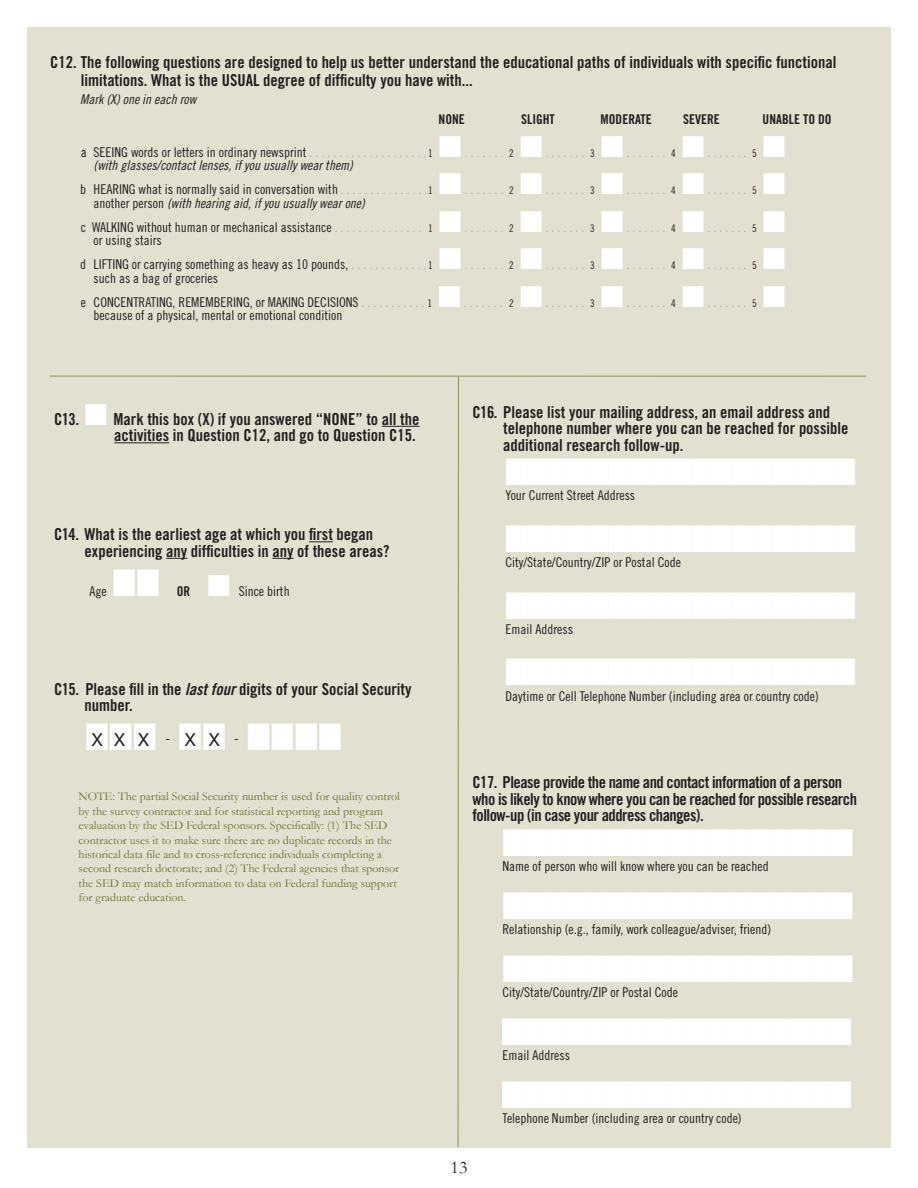
<style>
.page{position:relative;width:918px;height:1188px;background:#fff}
.page>*{position:absolute;margin:0;border:0;box-sizing:border-box;transform-origin:0 0}
.t1{font:38.1px "Zapf Dingbats";color:#fff;scale:.79 1}
.t2{font:38.1px "Zapf Dingbats";color:#fff;scale:.8 1}
.t3{font:30px "Zapf Dingbats";color:#fff}
.t4{font:18px "Helvetica Neue LT Std";color:#231f20}
.t5{font:18px "Garamond";color:#231f20}
.t6{font:16.5px/16.5px "Trade Gothic LT Std Bd Cn 20";color:#231f20}
.t7{font:16.5px/16.5px "Trade Gothic LT Std Bd Cn 20";letter-spacing:-.03em;color:#231f20}
.t8{font:13.5px/24px "Trade Gothic LT Std Cn 18";color:#231f20}
.t9{font:13.5px "Trade Gothic LT Std Cn 18";color:#a8a9ad}
.t10{font:13.5px "Trade Gothic LT Std Cn 18 Obl";color:#231f20}
.t11{font:13.5px "Trade Gothic LT Std Bd Cn 20";color:#231f20}
.t12{font:12px/14.4px "Garamond";color:#6e712e}
.s1{color:#231f20}
.s2{font-size:10.5px;color:#231f20}
.s3{color:#fff}
.s4{color:#a8a9ad}
.s5{font-size:10.5px}
.s6{font-family:"Trade Gothic LT Std Cn 18"}
.s7{font-family:"Trade Gothic LT Std Bd Cn 20 Obl"}
</style>
<div class="page">
<div style="left:27px;top:27px;width:864px;height:1121px;background:#e2e1d1"></div>
<hr style="left:458px;top:376px;width:1px;height:771px;background:#90905c">
<hr style="left:382px;top:426px;width:37px;height:1px;background:#231f20">
<hr style="left:114px;top:442px;width:55px;height:1px;background:#231f20">
<svg style="left:309px;top:541px;width:24px;height:1px"></svg>
<svg style="left:166px;top:558px;width:21px;height:1px"></svg>
<svg style="left:272px;top:558px;width:21px;height:1px"></svg>
<hr style="left:50px;top:376px;width:816px;height:1px;background:#90905c">
<p class="t6" style="left:81px;top:53px;width:757px;line-height:18px;text-indent:-31px">C12. The following questions are designed to help us better understand the educational paths of individuals with specific functional limitations. What is the USUAL degree of difficulty you have with...</p>
<p class="t10" style="left:80px;top:91px;width:118px">Mark (X) one in each row</p>
<p class="t11" style="left:439px;top:111px;width:28px">NONE</p>
<p class="t11" style="left:521px;top:111px;width:35px">SLIGHT</p>
<p class="t11" style="left:601px;top:111px;width:53px">MODERATE</p>
<p class="t11" style="left:683px;top:111px;width:38px">SEVERE</p>
<p class="t11" style="left:763px;top:111px;width:70px">UNABLE TO DO</p>
<p class="t9" style="left:81px;top:144px;width:677px"><span class="s1">a SEEING words or letters in ordinary newsprint</span> . . . . . . . . . . . . . . . . . . . . <span class="s2">1</span> <span class="s3">■</span> . . . . . . . <span class="s2">2</span> <span class="s3">■</span> . . . . . . . <span class="s2">3</span> <span class="s3">■</span> . . . . . . . <span class="s2">4</span> <span class="s3">■</span> . . . . . . . <span class="s2">5</span></p>
<h2 class="t3" style="left:763px;top:132px;width:24px">■</h2>
<p class="t10" style="left:94px;top:157px;width:261px">(with glasses/contact lenses, if you usually wear them)</p>
<p class="t8" style="left:80px;top:177px;width:678px">b HEARING what is normally said in conversation with <span class="s4">. . . . . . . . . . . . . . .</span><span class="s5">1</span> <span class="s3">■</span> <span class="s4">. . . . . . .</span> <span class="s5">2</span> <span class="s3">■</span> <span class="s4">. . . . . . .</span> <span class="s5">3</span> <span class="s3">■</span> <span class="s4">. . . . . . .</span> <span class="s5">4</span> <span class="s3">■</span> <span class="s4">. . . . . . .</span> <span class="s5">5</span></p>
<h2 class="t3" style="left:763px;top:169px;width:24px">■</h2>
<p class="t10" style="left:94px;top:195px;width:273px"><span class="s6">another person</span> (with hearing aid, if you usually wear one)</p>
<p class="t9" style="left:81px;top:219px;width:677px"><span class="s1">c WALKING without human or mechanical assistance</span> . . . . . . . . . . . . . . . <span class="s2">1</span> <span class="s3">■</span> . . . . . . . <span class="s2">2</span> <span class="s3">■</span> . . . . . . . <span class="s2">3</span> <span class="s3">■</span> . . . . . . . <span class="s2">4</span> <span class="s3">■</span> . . . . . . . <span class="s2">5</span></p>
<h2 class="t3" style="left:763px;top:207px;width:24px">■</h2>
<p class="t8" style="left:80px;top:228px;width:678px;text-indent:14px">or using stairs<br>d LIFTING or carrying something as heavy as 10 pounds, <span class="s4">. . . . . . . . . . . . .</span> <span class="s5">1</span> <span class="s3">■</span> <span class="s4">. . . . . . .</span> <span class="s5">2</span> <span class="s3">■</span> <span class="s4">. . . . . . .</span> <span class="s5">3</span> <span class="s3">■</span> <span class="s4">. . . . . . .</span> <span class="s5">4</span> <span class="s3">■</span> <span class="s4">. . . . . . .</span> <span class="s5">5</span></p>
<h2 class="t3" style="left:763px;top:244px;width:24px">■</h2>
<p class="t8" style="left:81px;top:266px;width:677px;text-indent:13px">such as a bag of groceries<br>e CONCENTRATING, REMEMBERING, or MAKING DECISIONS <span class="s4">. . . . . . . . . . .</span> <span class="s5">1</span> <span class="s3">■</span> <span class="s4">. . . . . . .</span> <span class="s5">2</span> <span class="s3">■</span> <span class="s4">. . . . . . .</span> <span class="s5">3</span> <span class="s3">■</span> <span class="s4">. . . . . . .</span> <span class="s5">4</span> <span class="s3">■</span> <span class="s4">. . . . . . .</span> <span class="s5">5</span></p>
<h2 class="t3" style="left:763px;top:282px;width:24px">■</h2>
<p class="t8" style="left:94px;top:303px;width:250px">because of a physical, mental or emotional condition</p>
<p class="t6" style="left:54px;top:410px;width:367px;text-align:right">C13. <span class="s3">■</span> Mark this box (X) if you answered “NONE” to all the activities in Question C12, and go to Question C15.</p>
<p class="t6" style="left:85px;top:526px;width:307px;text-indent:-31px">C14. What is the earliest age at which you first began experiencing any difficulties in any of these areas?</p>
<p class="t8" style="left:90px;top:579px;width:19px">Age</p>
<p class="t11" style="left:177px;top:583px;width:15px">OR</p>
<h2 class="t3" style="left:207px;top:571px;width:24px">■</h2>
<p class="t8" style="left:239px;top:579px;width:52px">Since birth</p>
<p class="t6" style="left:85px;top:680px;width:328px;text-indent:-31px">C15. Please fill in the <span class="s7">last four</span> digits of your Social Security number.</p>
<h1 class="t2" style="left:85px;top:719px;width:90px">■ ■ ■</h1>
<h3 class="t4" style="left:92px;top:729px;width:59px">XXX</h3>
<h3 class="t4" style="left:185px;top:729px;width:159px">X X <span class="s3">■</span> <span class="s3">■</span> <span class="s3">■</span> <span class="s3">■</span></h3>
<p class="t8" style="left:166px;top:726px;width:6px">-</p>
<p class="t8" style="left:234px;top:726px;width:6px">-</p>
<p class="t12" style="left:79px;top:789px;width:323px">NOTE: The partial Social Security number is used for quality control by the survey contractor and for statistical reporting and program evaluation by the SED Federal sponsors. Specifically: (1) The SED contractor uses it to make sure there are no duplicate records in the historical data file and to cross-reference individuals completing a second research doctorate; and (2) The Federal agencies that sponsor the SED may match information to data on Federal funding support for graduate education.</p>
<p class="t6" style="left:503px;top:404px;width:347px;text-indent:-31px">C16. Please list your mailing address, an email address and telephone number where you can be reached for possible additional research follow-up.</p>
<h1 class="t1" style="left:505px;top:454px;width:446px">■■■■■■■■■■■■■■■■■</h1>
<p class="t8" style="left:505px;top:483px;width:131px">Your Current Street Address</p>
<h1 class="t1" style="left:505px;top:521px;width:446px">■■■■■■■■■■■■■■■■■</h1>
<p class="t8" style="left:505px;top:550px;width:177px">City/State/Country/ZIP or Postal Code</p>
<h1 class="t1" style="left:505px;top:587px;width:446px">■■■■■■■■■■■■■■■■■</h1>
<p class="t8" style="left:505px;top:617px;width:69px">Email Address</p>
<h1 class="t1" style="left:505px;top:654px;width:446px">■■■■■■■■■■■■■■■■■</h1>
<p class="t8" style="left:505px;top:684px;width:315px">Daytime or Cell Telephone Number (including area or country code)</p>
<p class="t7" style="left:472px;top:774px;width:386px">C17. Please provide the name and contact information of a person who is likely to know where you can be reached for possible research follow-up (in case your address changes).</p>
<h1 class="t1" style="left:502px;top:824px;width:446px">■■■■■■■■■■■■■■■■■</h1>
<p class="t8" style="left:502px;top:854px;width:268px">Name of person who will know where you can be reached</p>
<h1 class="t1" style="left:502px;top:887px;width:446px">■■■■■■■■■■■■■■■■■</h1>
<p class="t8" style="left:502px;top:917px;width:270px">Relationship (e.g., family, work colleague/adviser, friend)</p>
<h1 class="t1" style="left:502px;top:950px;width:446px">■■■■■■■■■■■■■■■■■</h1>
<p class="t8" style="left:502px;top:980px;width:177px">City/State/Country/ZIP or Postal Code</p>
<h1 class="t1" style="left:501px;top:1013px;width:446px">■■■■■■■■■■■■■■■■■</h1>
<p class="t8" style="left:502px;top:1043px;width:69px">Email Address</p>
<h1 class="t1" style="left:501px;top:1076px;width:446px">■■■■■■■■■■■■■■■■■</h1>
<p class="t8" style="left:502px;top:1106px;width:241px">Telephone Number (including area or country code)</p>
<h3 class="t5" style="left:451px;top:1155px;width:18px">13</h3>
</div>
